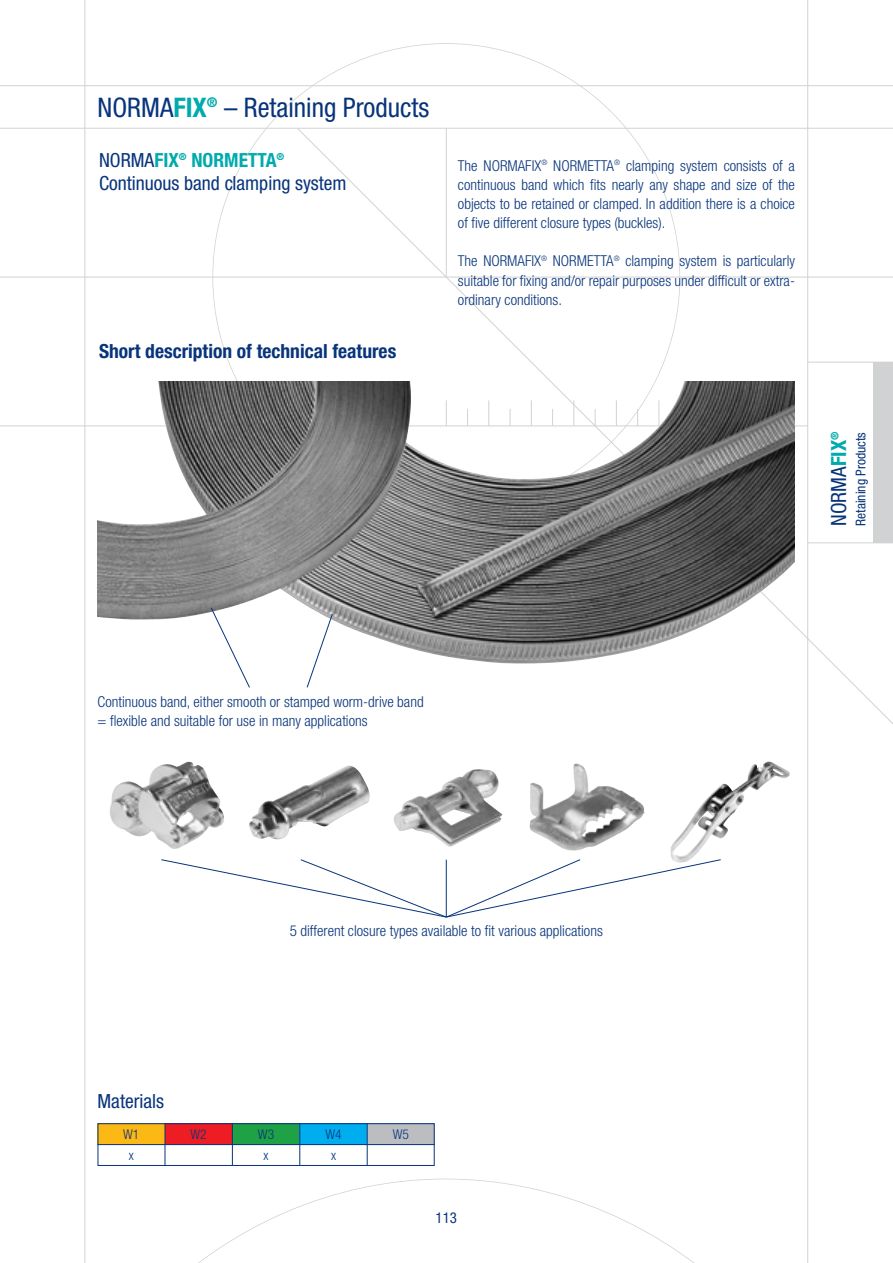
<style>
.page{position:relative;width:893px;height:1263px;background:#fff}
.page>*{position:absolute;margin:0;border:0;box-sizing:border-box;transform-origin:0 0}
.t1{font:condensed 27px "Helvetica Neue LT";color:#08347b}
.t2{font:condensed 21px "Helvetica Neue LT";color:#08347b}
.t3{font:condensed 19.5px/22.5px "Helvetica Neue LT";color:#08347b}
.t4{font:700 condensed 19.5px "Helvetica Neue LT";color:#08347b}
.t5{font:300 condensed 15px/19.2px "Helvetica Neue LT";color:#08347b;text-align:justify}
.t6{font:condensed 15px "Helvetica Neue LT";color:#08347b}
.t7{font:condensed 13.5px "Helvetica Neue LT";color:#08347b}
.t8{font:300 condensed 13.5px "Helvetica Neue LT";color:#08347b}
.s1{font-weight:700;color:#00aaad}
</style>
<div class="page">
<svg style="left:198px;top:1178px;width:496px;height:85px"></svg>
<hr style="left:84px;top:1px;width:1px;height:1262px;background:#d1d2d4">
<hr style="left:807px;top:1px;width:1px;height:1262px;background:#d1d2d4">
<hr style="left:0;top:277px;width:893px;height:1px;background:#d1d2d4">
<hr style="left:0;top:425px;width:808px;height:1px;background:#d1d2d4">
<svg style="left:296px;top:127px;width:597px;height:611px"></svg>
<hr style="left:0;top:85px;width:893px;height:1px;background:#d1d2d4">
<hr style="left:0;top:128px;width:893px;height:1px;background:#d1d2d4">
<div style="left:874px;top:362px;width:19px;height:181px;background:#d1d2d4"></div>
<hr style="left:808px;top:542px;width:85px;height:1px;background:#d1d2d4">
<hr style="left:808px;top:362px;width:85px;height:1px;background:#d1d2d4">
<img style="left:98px;top:381px;width:697px;height:283px">
<svg style="left:306px;top:613px;width:27px;height:75px"></svg>
<svg style="left:210px;top:607px;width:40px;height:81px"></svg>
<svg style="left:161px;top:859px;width:546px;height:59px"></svg>
<hr style="left:446px;top:860px;width:1px;height:57px;background:#08347b">
<img style="left:110px;top:762px;width:114px;height:87px">
<img style="left:249px;top:765px;width:121px;height:74px">
<img style="left:393px;top:769px;width:109px;height:78px">
<img style="left:529px;top:763px;width:116px;height:88px">
<img style="left:670px;top:761px;width:120px;height:102px">
<div style="left:98px;top:1123px;width:67px;height:21px;background:#fcb814"></div>
<div style="left:165px;top:1123px;width:67px;height:21px;background:#ee1d23"></div>
<div style="left:232px;top:1123px;width:68px;height:21px;background:#1fa245"></div>
<div style="left:300px;top:1123px;width:67px;height:21px;background:#00aeef"></div>
<div style="left:367px;top:1123px;width:68px;height:21px;background:#bcbdc0"></div>
<div style="left:98px;top:1123px;width:337px;height:43px;border:1px solid #08347b"></div>
<hr style="left:165px;top:1123px;width:1px;height:43px;background:#08347b">
<hr style="left:232px;top:1123px;width:1px;height:43px;background:#08347b">
<hr style="left:299px;top:1123px;width:1px;height:43px;background:#08347b">
<hr style="left:367px;top:1123px;width:1px;height:43px;background:#08347b">
<hr style="left:98px;top:1144px;width:337px;height:1px;background:#08347b">
<h1 class="t1" style="left:98px;top:97px;width:333px">NORMA<span class="s1">FIX</span><sup>®</sup> – Retaining Products</h1>
<h3 class="t3" style="left:99px;top:151px;width:249px">NORMA<span class="s1">FIX</span><sup>®</sup> <span class="s1">NORMETTA</span><sup>®<br></sup>Continuous band clamping system</h3>
<h3 class="t4" style="left:99px;top:344px;width:299px">Short description of technical features</h3>
<p class="t5" style="left:458px;top:157px;width:338px">The NORMAFIX<sup>®</sup> NORMETTA<sup>®</sup> clamping system consists of a continuous band which fits nearly any shape and size of the objects to be retained or clamped. In addition there is a choice of five different closure types (buckles).</p>
<p class="t5" style="left:458px;top:253px;width:338px">The NORMAFIX<sup>®</sup> NORMETTA<sup>®</sup> clamping system is particularly suitable for fixing and/or repair purposes under difficult or extra&shy;ordinary conditions.</p>
<h2 class="t2" style="left:831px;top:526px;width:96px;rotate:-90deg">NORMA<span class="s1">FIX</span><sup>®</sup></h2>
<p class="t7" style="left:856px;top:526px;width:95px;rotate:-90deg">Retaining Products</p>
<p class="t5" style="left:98px;top:693px;width:328px">Continuous band, either smooth or stamped worm-drive band = flexible and suitable for use in many applications</p>
<h3 class="t3" style="left:98px;top:1092px;width:68px">Materials</h3>
<p class="t5" style="left:290px;top:922px;width:315px">5 different closure types available to fit various applications</p>
<p class="t8" style="left:123px;top:1129px;width:18px">W1</p>
<p class="t8" style="left:191px;top:1129px;width:18px">W2</p>
<p class="t8" style="left:258px;top:1129px;width:18px">W3</p>
<p class="t8" style="left:325px;top:1129px;width:18px">W4</p>
<p class="t8" style="left:393px;top:1129px;width:18px">W5</p>
<p class="t8" style="left:129px;top:1151px;width:6px">x</p>
<p class="t8" style="left:264px;top:1151px;width:6px">x</p>
<p class="t8" style="left:331px;top:1151px;width:6px">x</p>
<p class="t6" style="left:436px;top:1212px;width:23px">113</p>
</div>
